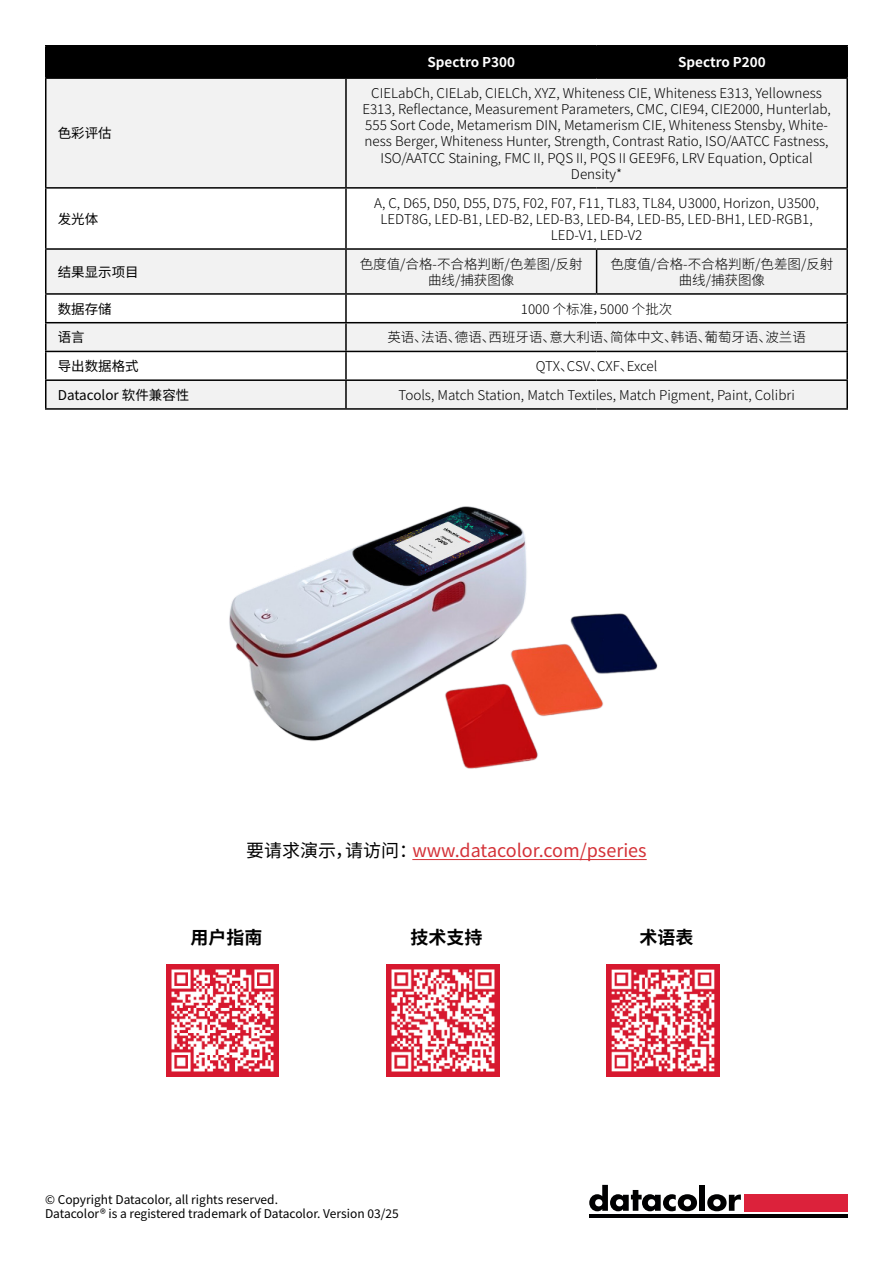
<style>
.page{position:relative;width:893px;height:1263px;background:#fff}
.page>*{position:absolute;margin:0;border:0;box-sizing:border-box;transform-origin:0 0}
.t1{font:18px "Source Han Sans CN";color:#d43238}
.t2{font:700 18px "Source Han Sans CN";color:#000}
.t3{font:300 13.5px/16.2px "Source Han Sans CN";color:#000;text-align:center}
.t4{font:13.5px "Source Han Sans CN";color:#000}
.t5{font:700 13.5px "Source Han Sans CN";color:#fff}
.t6{font:300 13.5px "Source Han Sans CN";letter-spacing:-.02em;color:#000}
.t7{font:12px "Source Han Sans CN";color:#000}
.s1{color:#000}
</style>
<div class="page">
<hr style="left:412px;top:859px;width:235px;height:1px;background:#d43238">
<svg style="left:589px;top:1185px;width:108px;height:26px"></svg>
<div style="left:699px;top:1185px;width:6px;height:26px;background:#000001"></div>
<svg style="left:707px;top:1194px;width:34px;height:17px"></svg>
<div style="left:744px;top:1194px;width:104px;height:18px;background:#dc223b"></div>
<hr style="left:589px;top:1215px;width:259px;height:3px;background:#000001">
<div style="left:46px;top:47px;width:800px;height:30px;background:#000"></div>
<div style="left:46px;top:79px;width:800px;height:329px;background:#f2f2f2"></div>
<svg style="left:46px;top:189px;width:800px;height:190px"></svg>
<hr style="left:45px;top:45px;width:301px;height:2px;background:#000">
<hr style="left:45px;top:47px;width:1px;height:30px;background:#000">
<hr style="left:346px;top:45px;width:251px;height:2px;background:#000">
<hr style="left:345px;top:47px;width:2px;height:30px;background:#000">
<hr style="left:597px;top:45px;width:251px;height:2px;background:#000">
<hr style="left:596px;top:47px;width:1px;height:30px;background:#000">
<hr style="left:846px;top:47px;width:2px;height:30px;background:#000">
<hr style="left:45px;top:77px;width:301px;height:2px;background:#000">
<hr style="left:45px;top:79px;width:1px;height:108px;background:#000">
<hr style="left:346px;top:77px;width:251px;height:2px;background:#000">
<hr style="left:345px;top:79px;width:2px;height:108px;background:#000">
<hr style="left:597px;top:77px;width:251px;height:2px;background:#000">
<hr style="left:846px;top:79px;width:2px;height:108px;background:#000">
<hr style="left:45px;top:187px;width:301px;height:2px;background:#000">
<hr style="left:45px;top:189px;width:1px;height:59px;background:#000">
<hr style="left:346px;top:187px;width:251px;height:2px;background:#000">
<hr style="left:345px;top:189px;width:2px;height:59px;background:#000">
<hr style="left:597px;top:187px;width:251px;height:2px;background:#000">
<hr style="left:846px;top:189px;width:2px;height:59px;background:#000">
<hr style="left:45px;top:248px;width:301px;height:2px;background:#000">
<hr style="left:45px;top:250px;width:1px;height:43px;background:#000">
<hr style="left:346px;top:248px;width:251px;height:2px;background:#000">
<hr style="left:345px;top:250px;width:2px;height:43px;background:#000">
<hr style="left:597px;top:248px;width:251px;height:2px;background:#000">
<hr style="left:596px;top:250px;width:1px;height:43px;background:#000">
<hr style="left:846px;top:250px;width:2px;height:43px;background:#000">
<hr style="left:45px;top:293px;width:301px;height:2px;background:#000">
<hr style="left:346px;top:293px;width:251px;height:2px;background:#000">
<hr style="left:345px;top:295px;width:2px;height:27px;background:#000">
<hr style="left:597px;top:293px;width:251px;height:2px;background:#000">
<hr style="left:846px;top:295px;width:2px;height:27px;background:#000">
<hr style="left:45px;top:322px;width:301px;height:1px;background:#000">
<hr style="left:346px;top:322px;width:251px;height:1px;background:#000">
<hr style="left:345px;top:323px;width:2px;height:28px;background:#000">
<hr style="left:597px;top:322px;width:251px;height:1px;background:#000">
<hr style="left:846px;top:323px;width:2px;height:28px;background:#000">
<hr style="left:45px;top:351px;width:301px;height:1px;background:#000">
<hr style="left:346px;top:351px;width:251px;height:1px;background:#000">
<hr style="left:345px;top:352px;width:2px;height:27px;background:#000">
<hr style="left:597px;top:351px;width:251px;height:1px;background:#000">
<hr style="left:846px;top:352px;width:2px;height:27px;background:#000">
<hr style="left:45px;top:379px;width:301px;height:2px;background:#000">
<svg style="left:45px;top:295px;width:1px;height:113px"></svg>
<hr style="left:346px;top:379px;width:251px;height:2px;background:#000">
<hr style="left:345px;top:381px;width:2px;height:27px;background:#000">
<hr style="left:597px;top:379px;width:251px;height:2px;background:#000">
<hr style="left:846px;top:381px;width:2px;height:27px;background:#000">
<hr style="left:45px;top:408px;width:301px;height:2px;background:#000">
<hr style="left:346px;top:408px;width:251px;height:2px;background:#000">
<hr style="left:597px;top:408px;width:251px;height:2px;background:#000">
<img style="left:229px;top:506px;width:429px;height:263px">
<img style="left:166px;top:964px;width:113px;height:112px">
<img style="left:386px;top:964px;width:113px;height:112px">
<img style="left:606px;top:964px;width:113px;height:112px">
<p class="t4" style="left:58px;top:126px;width:55px">色彩评估</p>
<p class="t4" style="left:58px;top:211px;width:42px">发光体</p>
<p class="t5" style="left:427px;top:55px;width:89px">Spectro P300</p>
<p class="t5" style="left:678px;top:55px;width:89px">Spectro P200</p>
<p class="t3" style="left:362px;top:85px;width:470px">CIELabCh, CIELab, CIELCh, XYZ, Whiteness CIE, Whiteness E313, Yellowness E313, Reflectance, Measurement Parameters, CMC, CIE94, CIE2000, Hunterlab, 555 Sort Code, Metamerism DIN, Metamerism CIE, Whiteness Stensby, White&shy;ness Berger, Whiteness Hunter, Strength, Contrast Ratio, ISO/AATCC Fastness, ISO/AATCC Staining, FMC II, PQS II, PQS II GEE9F6, LRV Equation, Optical Density*</p>
<p class="t3" style="left:374px;top:195px;width:447px">A, C, D65, D50, D55, D75, F02, F07, F11, TL83, TL84, U3000, Horizon, U3500,<br>LEDT8G, LED-B1, LED-B2, LED-B3, LED-B4, LED-B5, LED-BH1, LED-RGB1,<br>LED-V1, LED-V2</p>
<p class="t4" style="left:58px;top:264px;width:82px">结果显示项目</p>
<p class="t3" style="left:360px;top:256px;width:224px">色度值/合格-不合格判断/色差图/反射曲线/捕获图像</p>
<p class="t3" style="left:610px;top:256px;width:224px">色度值/合格-不合格判断/色差图/反射曲线/捕获图像</p>
<p class="t4" style="left:58px;top:301px;width:55px">数据存储</p>
<p class="t3" style="left:521px;top:301px;width:153px">1000 个标准，5000 个批次</p>
<p class="t4" style="left:58px;top:330px;width:28px">语言</p>
<p class="t3" style="left:387px;top:330px;width:420px">英语、法语、德语、西班牙语、意大利语、简体中文、韩语、葡萄牙语、波兰语</p>
<p class="t4" style="left:58px;top:359px;width:82px">导出数据格式</p>
<p class="t6" style="left:536px;top:359px;width:123px">QTX、CSV、CXF、Excel</p>
<p class="t4" style="left:58px;top:387px;width:133px">Datacolor 软件兼容性</p>
<p class="t3" style="left:398px;top:387px;width:398px">Tools, Match Station, Match Textiles, Match Pigment, Paint, Colibri</p>
<p class="t1" style="left:246px;top:840px;width:402px"><span class="s1">要请求演示，请访问：</span>www.datacolor.com/pseries</p>
<p class="t2" style="left:190px;top:927px;width:73px">用户指南</p>
<p class="t2" style="left:410px;top:927px;width:73px">技术支持</p>
<p class="t2" style="left:639px;top:927px;width:55px">术语表</p>
<p class="t7" style="left:45px;top:1192px;width:235px">© Copyright Datacolor, all rights reserved.</p>
<p class="t7" style="left:45px;top:1207px;width:355px">Datacolor® is a registered trademark of Datacolor. Version 03/25</p>
</div>
